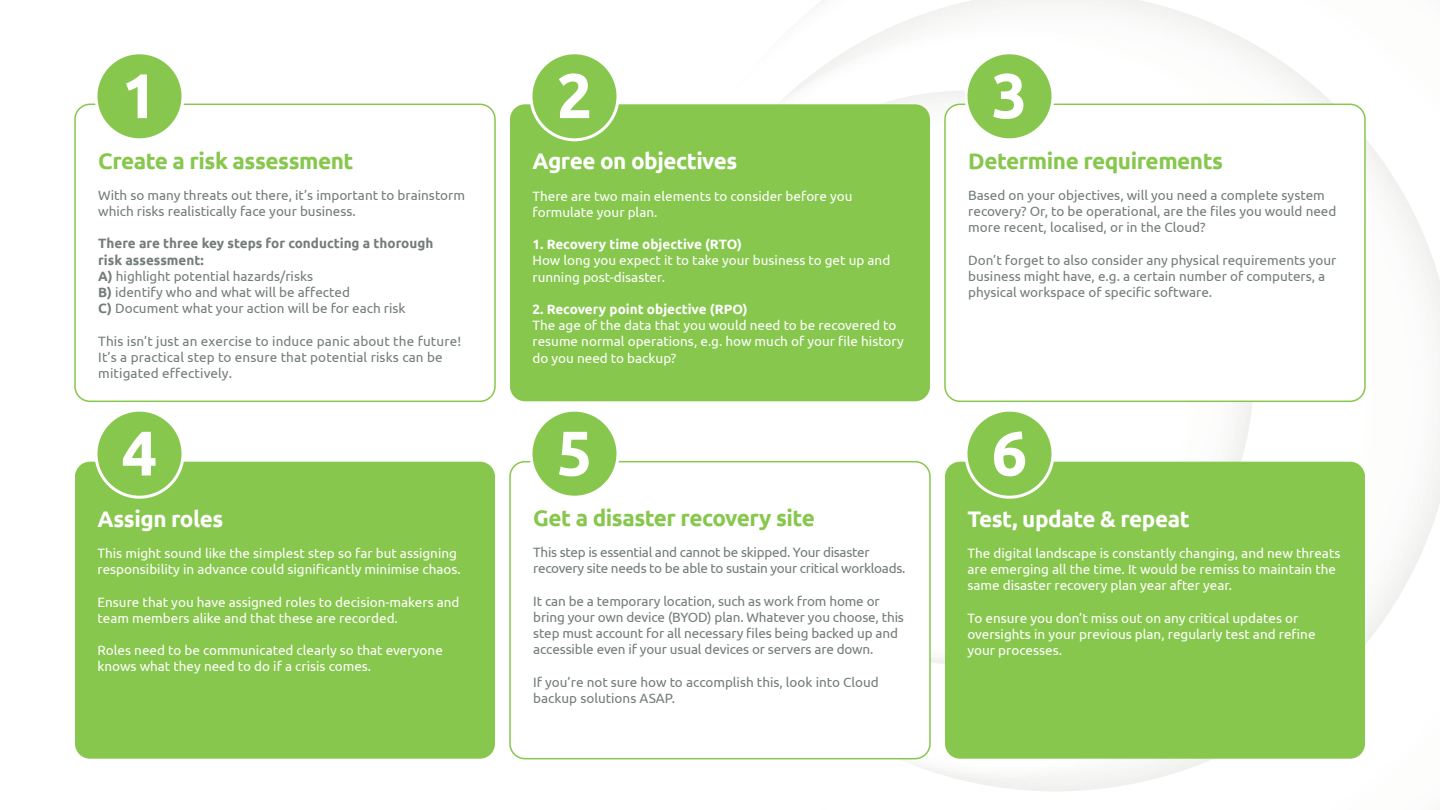
<style>
.page{position:relative;width:1440px;height:810px;background:#fff}
.page>*{position:absolute;margin:0;border:0;box-sizing:border-box;transform-origin:0 0}
.t1{font:700 63px "Ubuntu";color:#fff}
.t2{font:700 22.5px "Ubuntu";letter-spacing:-.02em;color:#87c74d}
.t3{font:700 22.5px "Ubuntu";letter-spacing:-.02em;color:#fff}
.t4{font:13.5px/16.2px "Ubuntu";color:#737d7a}
.t5{font:13.5px/16.2px "Ubuntu";color:#fff}
.t6{font:13.5px/16.2px "Ubuntu";letter-spacing:-.02em;color:#737d7a}
.t7{font:700 13.5px "Ubuntu";color:#fff}
.s1{font-weight:700}
</style>
<div class="page">
<img style="left:656px;top:30px;width:719px;height:748px">
<img style="left:749px;top:90px;width:505px;height:575px">
<img style="left:679px;top:122px;width:518px;height:537px">
<div style="left:74px;top:104px;width:422px;height:298px;border:2px solid #87c74d;border-radius:15px"></div>
<div style="left:75px;top:462px;width:420px;height:297px;background:#87c74d;border-radius:15px"></div>
<div style="left:510px;top:104px;width:420px;height:297px;background:#87c74d;border-radius:15px"></div>
<div style="left:510px;top:462px;width:420px;height:297px;background:#fff;border-radius:15px"></div>
<div style="left:509px;top:461px;width:422px;height:298px;border:2px solid #87c74d;border-radius:15px"></div>
<div style="left:945px;top:104px;width:420px;height:297px;background:#fff;border-radius:15px"></div>
<div style="left:944px;top:104px;width:422px;height:298px;border:2px solid #87c74d;border-radius:15px"></div>
<div style="left:945px;top:462px;width:420px;height:297px;background:#87c74d;border-radius:15px"></div>
<div style="left:96px;top:53px;width:87px;height:87px;background:#87c74d;border-radius:50%"></div>
<div style="left:94px;top:51px;width:90px;height:90px;border:3px solid #fff;border-radius:50%"></div>
<div style="left:96px;top:410px;width:87px;height:87px;background:#87c74d;border-radius:50%"></div>
<div style="left:94px;top:409px;width:90px;height:90px;border:3px solid #fff;border-radius:50%"></div>
<div style="left:531px;top:53px;width:87px;height:87px;background:#87c74d;border-radius:50%"></div>
<div style="left:530px;top:51px;width:90px;height:90px;border:3px solid #fff;border-radius:50%"></div>
<div style="left:531px;top:410px;width:87px;height:87px;background:#87c74d;border-radius:50%"></div>
<div style="left:530px;top:409px;width:90px;height:90px;border:3px solid #fff;border-radius:50%"></div>
<div style="left:966px;top:53px;width:87px;height:87px;background:#87c74d;border-radius:50%"></div>
<div style="left:964px;top:51px;width:90px;height:90px;border:3px solid #fff;border-radius:50%"></div>
<div style="left:966px;top:410px;width:87px;height:87px;background:#87c74d;border-radius:50%"></div>
<div style="left:964px;top:409px;width:90px;height:90px;border:3px solid #fff;border-radius:50%"></div>
<h1 class="t1" style="left:122px;top:57px;width:37px">1</h1>
<h2 class="t2" style="left:98px;top:147px;width:257px">Create a risk assessment</h2>
<p class="t4" style="left:98px;top:187px;width:368px">With so many threats out there, it’s important to brainstorm which risks realistically face your business.</p>
<p class="t4" style="left:98px;top:235px;width:337px"><span class="s1">There are three key steps for conducting a thorough risk assessment:<br>A)</span> highlight potential hazards/risks<br><span class="s1">B)</span> identify who and what will be affected<br><span class="s1">C)</span> Document what your action will be for each risk</p>
<p class="t4" style="left:98px;top:332px;width:364px">This isn’t just an exercise to induce panic about the future!<br>It’s a practical step to ensure that potential risks can be mitigated effectively.</p>
<h1 class="t1" style="left:122px;top:415px;width:37px">4</h1>
<h2 class="t3" style="left:98px;top:505px;width:127px">Assign roles</h2>
<p class="t5" style="left:98px;top:545px;width:365px">This might sound like the simplest step so far but assigning responsibility in advance could significantly minimise chaos.</p>
<p class="t5" style="left:98px;top:593px;width:364px">Ensure that you have assigned roles to decision-makers and team members alike and that these are recorded.</p>
<p class="t5" style="left:98px;top:642px;width:347px">Roles need to be communicated clearly so that everyone knows what they need to do if a crisis comes.</p>
<h1 class="t1" style="left:557px;top:57px;width:37px">2</h1>
<h2 class="t3" style="left:532px;top:148px;width:206px">Agree on objectives</h2>
<p class="t5" style="left:532px;top:187px;width:322px">There are two main elements to consider before you formulate your plan.</p>
<p class="t7" style="left:532px;top:236px;width:211px">1. Recovery time objective (RTO)</p>
<p class="t5" style="left:532px;top:252px;width:359px">How long you expect it to take your business to get up and running post-disaster.</p>
<p class="t7" style="left:532px;top:301px;width:217px">2. Recovery point objective (RPO)</p>
<p class="t5" style="left:532px;top:317px;width:373px">The age of the data that you would need to be recovered to resume normal operations, e.g. how much of your file history do you need to backup?</p>
<h1 class="t1" style="left:557px;top:415px;width:37px">5</h1>
<h2 class="t2" style="left:533px;top:504px;width:283px">Get a disaster recovery site</h2>
<p class="t6" style="left:533px;top:544px;width:374px">This step is essential and cannot be skipped. Your disaster recovery site needs to be able to sustain your critical workloads.</p>
<p class="t4" style="left:533px;top:593px;width:372px">It can be a temporary location, such as work from home or bring your own device (BYOD) plan. Whatever you choose, this step must account for all necessary files being backed up and accessible even if your usual devices or servers are down.</p>
<p class="t4" style="left:533px;top:674px;width:347px">If you’re not sure how to accomplish this, look into Cloud backup solutions ASAP.</p>
<h1 class="t1" style="left:992px;top:57px;width:37px">3</h1>
<h2 class="t2" style="left:968px;top:147px;width:256px">Determine requirements</h2>
<p class="t4" style="left:968px;top:187px;width:370px">Based on your objectives, will you need a complete system recovery? Or, to be operational, are the files you would need more recent, localised, or in the Cloud?</p>
<p class="t4" style="left:968px;top:251px;width:370px">Don’t forget to also consider any physical requirements your business might have, e.g. a certain number of computers, a physical workspace of specific software.</p>
<h1 class="t1" style="left:992px;top:415px;width:37px">6</h1>
<h2 class="t3" style="left:968px;top:505px;width:224px">Test, update &amp; repeat</h2>
<p class="t5" style="left:968px;top:545px;width:374px">The digital landscape is constantly changing, and new threats are emerging all the time. It would be remiss to maintain the same disaster recovery plan year after year.</p>
<p class="t5" style="left:968px;top:609px;width:350px">To ensure you don’t miss out on any critical updates or oversights in your previous plan, regularly test and refine your processes.</p>
</div>
